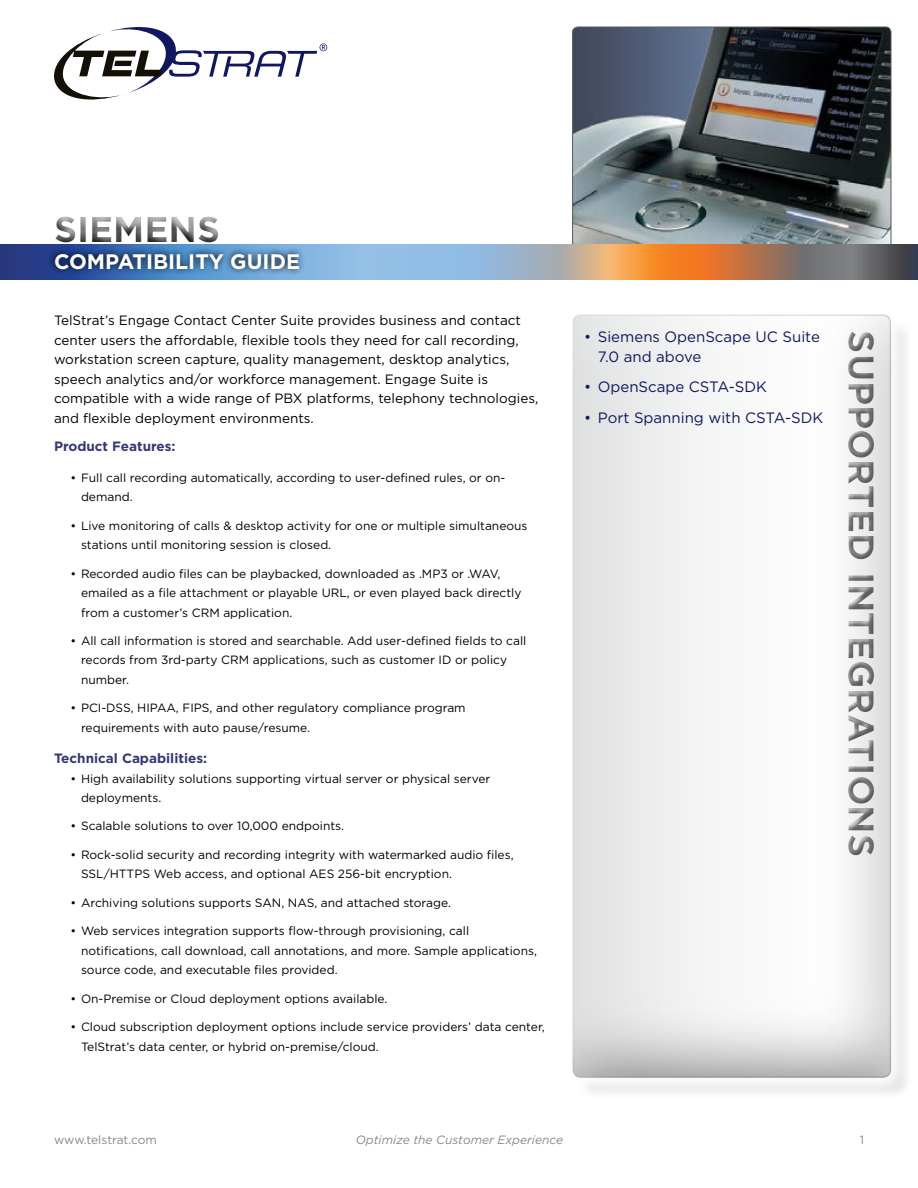
<style>
.page{position:relative;width:918px;height:1188px;background:#fff}
.page>*{position:absolute;margin:0;border:0;box-sizing:border-box;transform-origin:0 0}
.t1{font:700 36px "Gotham";color:#77787a}
.t2{font:700 21px "Gotham";color:#fff}
.t3{font:15px/19.5px "Gotham";color:#11175e}
.t4{font:13.5px/19.5px "Gotham";color:#000}
.t5{font:700 13.5px "Gotham";color:#353874}
.t6{font:12px/19.5px "Gotham";color:#000}
.t7{font:italic 12px "Gotham";color:#83898f}
.t8{font:12px "Gotham";letter-spacing:-.01em;color:#83898f}
</style>
<div class="page">
<div style="left:554px;top:295px;width:356px;height:802px;background:#f8f8f8"></div>
<div style="left:558px;top:303px;width:346px;height:775px;background:#000;opacity:.75"></div>
<div style="left:841px;top:325px;width:38px;height:533px;background:#f7f7f7"></div>
<div style="left:843px;top:330px;width:38px;height:533px;background:#000;opacity:.25"></div>
<svg style="left:54px;top:27px;width:273px;height:73px"></svg>
<img style="left:573px;top:27px;width:318px;height:218px">
<div style="left:572px;top:27px;width:319px;height:227px;border:1px solid #585a5c;border-radius:5px"></div>
<div style="left:45px;top:214px;width:182px;height:39px;background:#000;opacity:.75"></div>
<svg style="left:0;top:245px;width:918px;height:34px;background:#958f91"></svg>
<div style="left:48px;top:247px;width:257px;height:28px;background:#000;opacity:.97"></div>
<h1 class="t1" style="left:54px;top:205px;width:165px">Siemens</h1>
<h2 class="t2" style="left:54px;top:247px;width:248px">COMPATIBILITY GUIDE</h2>
<p class="t4" style="left:54px;top:310px;width:486px">TelStrat’s Engage Contact Center Suite provides business and contact center users the affordable, flexible tools they need for call recording, workstation screen capture, quality management, desktop analytics, speech analytics and/or workforce management. Engage Suite is compatible with a wide range of PBX platforms, telephony technologies, and flexible deployment environments.</p>
<p class="t5" style="left:54px;top:438px;width:123px">Product Features:</p>
<p class="t6" style="left:81px;top:467px;width:426px;text-indent:-10px">• Full call recording automatically, according to user-defined rules, or on&shy;demand.</p>
<p class="t6" style="left:81px;top:515px;width:448px;text-indent:-10px">• Live monitoring of calls &amp; desktop activity for one or multiple simultaneous stations until monitoring session is closed.</p>
<p class="t6" style="left:81px;top:563px;width:442px;text-indent:-10px">• Recorded audio files can be playbacked, downloaded as .MP3 or .WAV, emailed as a file attachment or playable URL, or even played back directly from a customer’s CRM application.</p>
<p class="t6" style="left:81px;top:631px;width:447px;text-indent:-10px">• All call information is stored and searchable. Add user-defined fields to call records from 3rd-party CRM applications, such as customer ID or policy number.</p>
<p class="t6" style="left:81px;top:698px;width:386px;text-indent:-10px">• PCI-DSS, HIPAA, FIPS, and other regulatory compliance program requirements with auto pause/resume.</p>
<p class="t5" style="left:54px;top:749px;width:155px">Technical Capabilities:</p>
<p class="t6" style="left:81px;top:768px;width:411px;text-indent:-10px">• High availability solutions supporting virtual server or physical server deployments.</p>
<p class="t6" style="left:70px;top:816px;width:275px">• Scalable solutions to over 10,000 endpoints.</p>
<p class="t6" style="left:81px;top:845px;width:434px;text-indent:-10px">• Rock-solid security and recording integrity with watermarked audio files,<br>SSL/HTTPS Web access, and optional AES 256-bit encryption.</p>
<p class="t6" style="left:70px;top:893px;width:382px">• Archiving solutions supports SAN, NAS, and attached storage.</p>
<p class="t6" style="left:81px;top:921px;width:457px;text-indent:-10px">• Web services integration supports flow-through provisioning, call notifications, call download, call annotations, and more. Sample applications, source code, and executable files provided.</p>
<p class="t6" style="left:70px;top:988px;width:319px">• On-Premise or Cloud deployment options available.</p>
<p class="t6" style="left:81px;top:1017px;width:465px;text-indent:-10px">• Cloud subscription deployment options include service providers’ data center,<br>TelStrat’s data center, or hybrid on-premise/cloud.</p>
<p class="t3" style="left:598px;top:327px;width:224px;text-indent:-14px">• Siemens OpenScape UC Suite<br>7.0 and above</p>
<p class="t3" style="left:584px;top:377px;width:184px">• OpenScape CSTA-SDK</p>
<p class="t3" style="left:584px;top:407px;width:241px">• Port Spanning with CSTA-SDK</p>
<h1 class="t1" style="left:885px;top:330px;width:525px;rotate:90deg">Supported Integrations</h1>
<p class="t8" style="left:54px;top:1132px;width:105px">www.telstrat.com</p>
<p class="t7" style="left:356px;top:1132px;width:209px">Optimize the Customer Experience</p>
<p class="t8" style="left:860px;top:1132px;width:6px">1</p>
</div>
